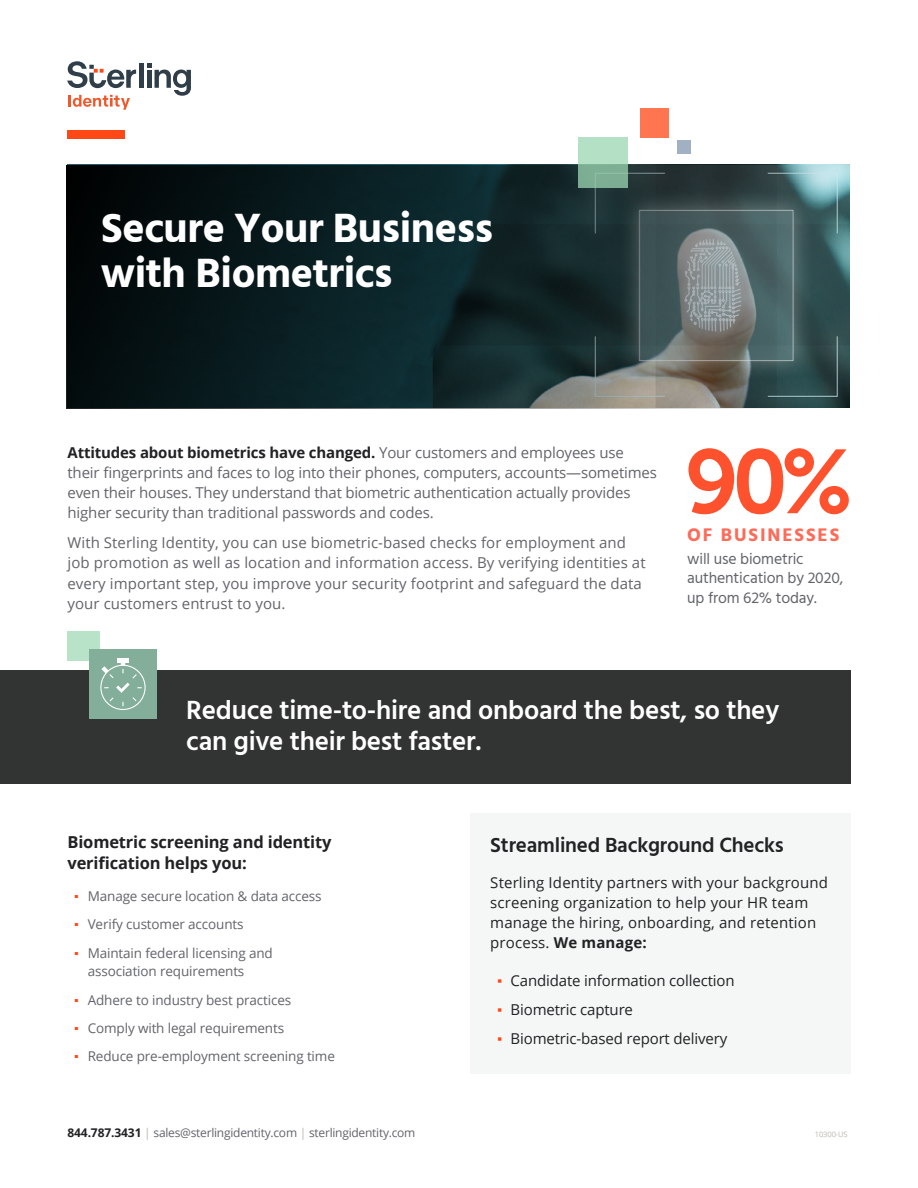
<style>
.page{position:relative;width:918px;height:1188px;background:#fff}
.page>*{position:absolute;margin:0;border:0;box-sizing:border-box;transform-origin:0 0}
.t1{font:90px "Museo Sans 700";color:#fe512d}
.t2{font:700 42px/45px "Hind";letter-spacing:-.01em;color:#fff}
.t3{font:600 27px/31.2px "Hind";letter-spacing:-.01em;color:#fff}
.t4{font:600 21px "Hind";letter-spacing:-.01em;color:#212223}
.t5{font:700 18.75px "Hind";letter-spacing:.1em;color:#fe6b58}
.t6{font:700 16.5px/20.7px "Open Sans";letter-spacing:-.01em;color:#212223}
.t7{font:15.75px/19.5px "Hind";letter-spacing:-.01em;color:#61646a}
.t8{font:15px/20.2px "Open Sans";letter-spacing:.005em;color:#61646a}
.t9{font:15px/20.2px "Open Sans";letter-spacing:.01em;color:#212223}
.t10{font:15px "Open Sans";letter-spacing:-.01em;color:#212223}
.t11{font:13.5px/18.8px "Open Sans";letter-spacing:-.01em;color:#61646a}
.t12{font:12px "Open Sans";letter-spacing:-.02em;color:#61646a}
.t13{font:7.5px "Open Sans";letter-spacing:-.01em;color:#bdb7b0}
.s1{font-weight:700;color:#212223}
.s2{font-family:"Arial";color:#fe4815}
.s3{font-weight:700}
.s4{color:#bdb7b0}
</style>
<div class="page">
<div style="left:67px;top:130px;width:58px;height:9px;background:#fe4815"></div>
<hr style="left:139px;top:63px;width:4px;height:25px;background:#303e49">
<svg style="left:147px;top:63px;width:44px;height:33px"></svg>
<svg style="left:67px;top:61px;width:69px;height:27px"></svg>
<svg style="left:69px;top:95px;width:61px;height:15px"></svg>
<svg style="left:67px;top:166px;width:783px;height:243px;background:#213435"></svg>
<div style="left:0;top:670px;width:850px;height:114px;background:#323434"></div>
<div style="left:470px;top:814px;width:380px;height:260px;background:#f5f6f6"></div>
<div style="left:640px;top:108px;width:29px;height:29px;background:#fe754f"></div>
<svg style="left:578px;top:137px;width:50px;height:51px;background:#9ac9ae"></svg>
<div style="left:677px;top:140px;width:14px;height:14px;background:#a1b0c2"></div>
<div style="left:67px;top:631px;width:33px;height:30px;background:#b9e3c9"></div>
<div style="left:89px;top:649px;width:68px;height:69px;background:#83ae9a"></div>
<hr style="left:117px;top:658px;width:12px;height:4px;background:#fff">
<svg style="left:100px;top:662px;width:46px;height:48px"></svg>
<h2 class="t2" style="left:101px;top:205px;width:393px">Secure Your Business with Biometrics</h2>
<p class="t8" style="left:68px;top:442px;width:591px"><span class="s1">Attitudes about biometrics have changed.</span> Your customers and employees use their fingerprints and faces to log into their phones, computers, accounts—sometimes even their houses. They understand that biometric authentication actually provides higher security than traditional passwords and codes.</p>
<p class="t8" style="left:68px;top:532px;width:580px">With Sterling Identity, you can use biometric-based checks for employment and job promotion as well as location and information access. By verifying identities at every important step, you improve your security footprint and safeguard the data your customers entrust to you.</p>
<h1 class="t1" style="left:685px;top:432px;width:169px">90%</h1>
<p class="t5" style="left:687px;top:524px;width:154px">OF BUSINESSES</p>
<p class="t7" style="left:687px;top:549px;width:157px">will use biometric authentication by 2020, up from 62% today.</p>
<h3 class="t3" style="left:186px;top:696px;width:595px">Reduce time-to-hire and onboard the best, so they can give their best faster.</h3>
<p class="t6" style="left:68px;top:832px;width:265px">Biometric screening and identity verification helps you:</p>
<p class="t11" style="left:74px;top:887px;width:249px"><span class="s2">▪</span> Manage secure location &amp; data access</p>
<p class="t11" style="left:74px;top:915px;width:171px"><span class="s2">▪</span> Verify customer accounts</p>
<p class="t11" style="left:88px;top:943px;width:187px;text-indent:-14px"><span class="s2">▪</span> Maintain federal licensing and association requirements</p>
<p class="t11" style="left:74px;top:990px;width:219px"><span class="s2">▪</span> Adhere to industry best practices</p>
<p class="t11" style="left:74px;top:1018px;width:211px"><span class="s2">▪</span> Comply with legal requirements</p>
<p class="t11" style="left:74px;top:1046px;width:262px"><span class="s2">▪</span> Reduce pre-employment screening time</p>
<h3 class="t4" style="left:490px;top:830px;width:295px">Streamlined Background Checks</h3>
<p class="t9" style="left:490px;top:872px;width:339px">Sterling Identity partners with your background screening organization to help your HR team manage the hiring, onboarding, and retention process. <span class="s3">We manage:</span></p>
<p class="t10" style="left:497px;top:971px;width:239px"><span class="s2">▪</span> Candidate information collection</p>
<p class="t10" style="left:497px;top:1000px;width:138px"><span class="s2">▪</span> Biometric capture</p>
<p class="t10" style="left:497px;top:1029px;width:232px"><span class="s2">▪</span> Biometric-based report delivery</p>
<p class="t12" style="left:68px;top:1125px;width:349px"><span class="s1">844.787.3431</span> <span class="s4">|</span> sales@sterlingidentity.com <span class="s4">|</span> sterlingidentity.com</p>
<p class="t13" style="left:815px;top:1129px;width:34px">10300-US</p>
</div>
